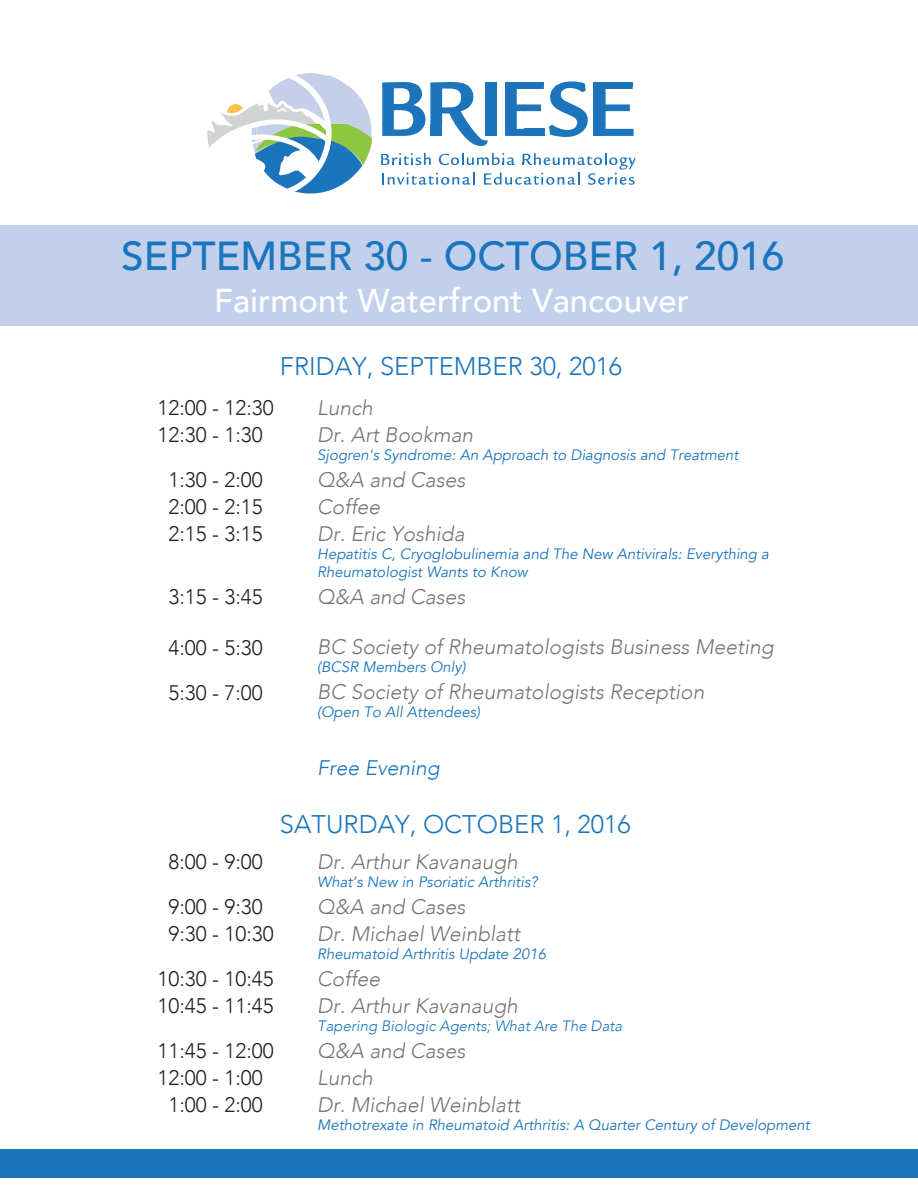
<style>
.page{position:relative;width:918px;height:1188px;background:#fff}
.page>*{position:absolute;margin:0;border:0;box-sizing:border-box;transform-origin:0 0}
.t1{font:500 40.5px "Avenir";color:#1a75bc}
.t2{font:500 33px "Avenir";color:#fff}
.t3{font:300 25.5px "Avenir";color:#1a75bc}
.t4{font:italic 300 21px/27px "Avenir";color:#737577}
.t5{font:300 21px/27px "Avenir";color:#231f20}
.t6{font:italic 300 21px "Avenir";color:#1a75bc}
.t7{font:italic 15px/18px "Avenir";color:#1a75bc}
.t8{font:italic 300 15px "Avenir";color:#1a75bc}
</style>
<div class="page">
<div style="left:0;top:1149px;width:918px;height:29px;background:#1a75bc"></div>
<div style="left:0;top:225px;width:918px;height:101px;background:#c2d0eb"></div>
<svg style="left:381px;top:153px;width:254px;height:32px"></svg>
<div style="left:486px;top:82px;width:11px;height:5px;background:#1c75bc"></div>
<div style="left:486px;top:86px;width:11px;height:39px;background:#1c75bc"></div>
<svg style="left:382px;top:82px;width:106px;height:64px"></svg>
<div style="left:486px;top:124px;width:11px;height:12px;background:#1c75bc"></div>
<svg style="left:505px;top:81px;width:83px;height:56px"></svg>
<div style="left:594px;top:82px;width:8px;height:5px;background:#1c75bc"></div>
<div style="left:601px;top:82px;width:32px;height:5px;background:#1c75bc"></div>
<div style="left:594px;top:86px;width:8px;height:39px;background:#1c75bc"></div>
<div style="left:594px;top:124px;width:8px;height:12px;background:#1c75bc"></div>
<svg style="left:602px;top:87px;width:32px;height:49px"></svg>
<svg style="left:207px;top:73px;width:165px;height:121px"></svg>
<h1 class="t1" style="left:121px;top:221px;width:665px">SEPTEMBER 30 - OCTOBER 1, 2016</h1>
<h2 class="t2" style="left:214px;top:272px;width:477px">Fairmont Waterfront Vancouver</h2>
<h3 class="t5" style="left:158px;top:394px;width:118px">12:00 - 12:30<br>12:30 - 1:30</h3>
<h3 class="t5" style="left:168px;top:466px;width:96px;text-align:justify">1:30 - 2:00<br>2:00 - 2:15<br>2:15 - 3:15</h3>
<h3 class="t5" style="left:168px;top:583px;width:96px">3:15 - 3:45</h3>
<h3 class="t5" style="left:168px;top:625px;width:96px;line-height:45px">4:00 - 5:30<br>5:30 - 7:00</h3>
<h3 class="t3" style="left:280px;top:351px;width:344px">FRIDAY, SEPTEMBER 30, 2016</h3>
<h3 class="t4" style="left:317px;top:394px;width:158px">Lunch<br>Dr. Art Bookman</h3>
<p class="t7" style="left:317px;top:446px;width:423px">Sjogren's Syndrome: An Approach to Diagnosis and Treatment</p>
<h3 class="t4" style="left:317px;top:466px;width:150px">Q&amp;A and Cases<br>Coffee<br>Dr. Eric Yoshida</h3>
<p class="t7" style="left:317px;top:545px;width:453px">Hepatitis C, Cryoglobulinemia and The New Antivirals: Everything a<br>Rheumatologist Wants to Know</p>
<h3 class="t4" style="left:317px;top:583px;width:150px">Q&amp;A and Cases</h3>
<h3 class="t4" style="left:317px;top:634px;width:458px">BC Society of Rheumatologists Business Meeting</h3>
<p class="t7" style="left:317px;top:658px;width:150px">(BCSR Members Only)</p>
<h3 class="t4" style="left:317px;top:679px;width:389px">BC Society of Rheumatologists Reception</h3>
<p class="t7" style="left:317px;top:703px;width:164px">(Open To All Attendees)</p>
<h3 class="t6" style="left:317px;top:755px;width:124px">Free Evening</h3>
<h3 class="t5" style="left:168px;top:839px;width:96px;line-height:45px">8:00 - 9:00<br>9:00 - 9:30</h3>
<h3 class="t5" style="left:158px;top:911px;width:118px;line-height:45px;text-align:center">9:30 - 10:30<br>10:30 - 10:45</h3>
<h3 class="t5" style="left:158px;top:983px;width:118px;line-height:45px">10:45 - 11:45<br>11:45 - 12:00</h3>
<h3 class="t5" style="left:158px;top:1064px;width:107px;text-align:center">12:00 - 1:00<br>1:00 - 2:00</h3>
<h3 class="t3" style="left:280px;top:809px;width:352px">SATURDAY, OCTOBER 1, 2016</h3>
<h3 class="t4" style="left:317px;top:848px;width:202px">Dr. Arthur Kavanaugh</h3>
<p class="t7" style="left:317px;top:873px;width:222px">What’s New in Psoriatic Arthritis?</p>
<h3 class="t4" style="left:317px;top:893px;width:205px">Q&amp;A and Cases<br>Dr. Michael Weinblatt</h3>
<p class="t7" style="left:317px;top:945px;width:230px">Rheumatoid Arthritis Update 2016</p>
<h3 class="t4" style="left:317px;top:965px;width:202px">Coffee<br>Dr. Arthur Kavanaugh</h3>
<p class="t8" style="left:317px;top:1017px;width:307px">Tapering Biologic Agents; What Are The Data</p>
<h3 class="t4" style="left:317px;top:1037px;width:205px">Q&amp;A and Cases<br>Lunch<br>Dr. Michael Weinblatt</h3>
<p class="t7" style="left:317px;top:1116px;width:494px">Methotrexate in Rheumatoid Arthritis: A Quarter Century of Development</p>
</div>
